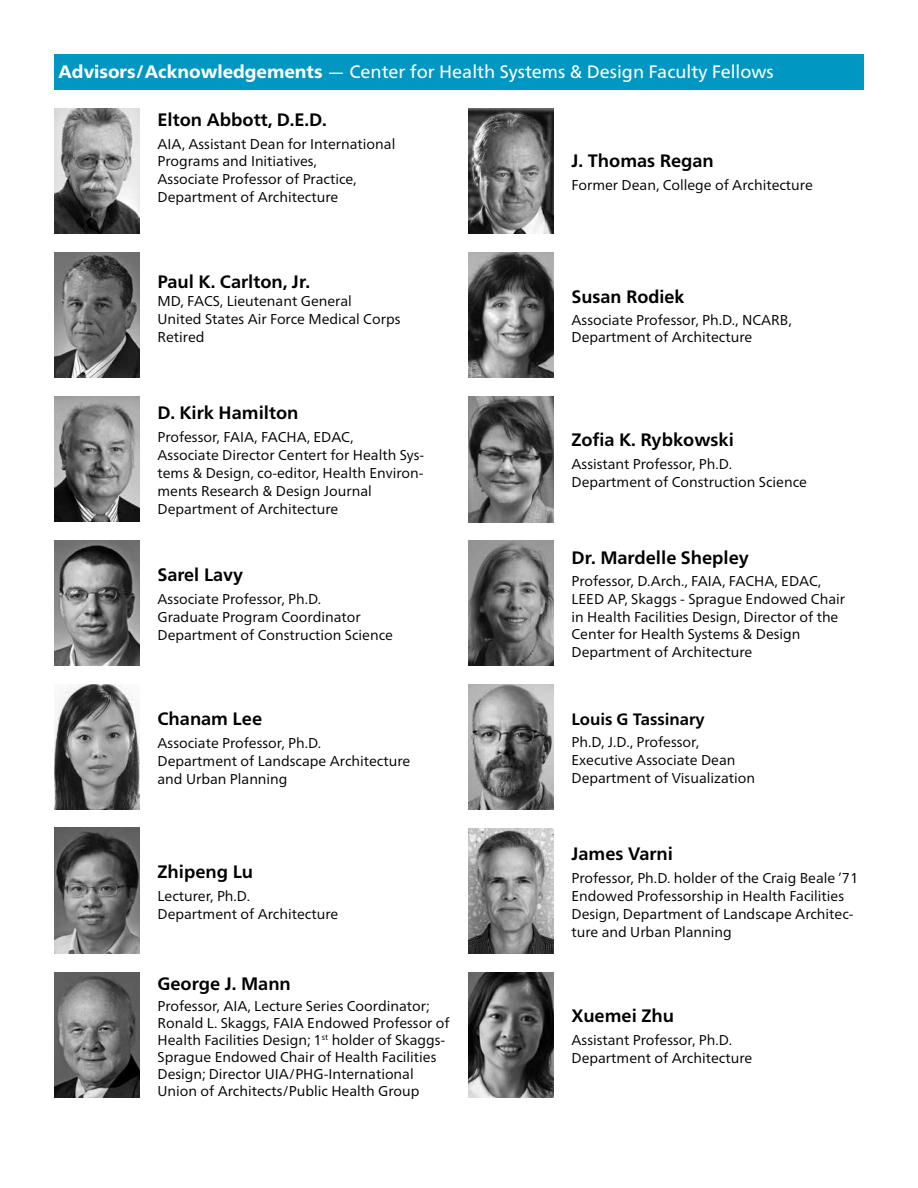
<style>
.page{position:relative;width:918px;height:1188px;background:#fff}
.page>*{position:absolute;margin:0;border:0;box-sizing:border-box;transform-origin:0 0}
.t1{font:700 18px "Frutiger Neue LT Pro";color:#000}
.t2{font:18px "Frutiger Neue LT Pro";color:#fff}
.t3{font:700 18px "Frutiger LT Std";color:#000}
.t4{font:700 16.5px "Frutiger Neue LT Pro";color:#000}
.t5{font:14.25px/18px "Frutiger Neue LT Pro";color:#000}
.s1{font-weight:800}
</style>
<div class="page">
<img style="left:54px;top:396px;width:86px;height:126px">
<img style="left:54px;top:540px;width:86px;height:126px">
<img style="left:54px;top:684px;width:86px;height:126px">
<img style="left:54px;top:828px;width:86px;height:126px">
<img style="left:468px;top:252px;width:86px;height:126px">
<img style="left:468px;top:828px;width:86px;height:126px">
<img style="left:468px;top:972px;width:86px;height:126px">
<img style="left:468px;top:396px;width:85px;height:126px">
<img style="left:54px;top:108px;width:86px;height:126px">
<img style="left:468px;top:684px;width:86px;height:126px">
<img style="left:54px;top:252px;width:86px;height:126px">
<img style="left:54px;top:972px;width:86px;height:126px">
<img style="left:468px;top:108px;width:86px;height:126px">
<div style="left:54px;top:54px;width:810px;height:36px;background:#0098c3"></div>
<img style="left:468px;top:540px;width:86px;height:126px">
<p class="t2" style="left:58px;top:61px;width:717px"><span class="s1">Advisors/Acknowledgements</span> — Center for Health Systems &amp; Design Faculty Fellows</p>
<p class="t1" style="left:158px;top:109px;width:171px">Elton Abbott, D.E.D.</p>
<p class="t5" style="left:158px;top:134px;width:239px">AIA, Assistant Dean for International<br>Programs and Initiatives,<br>Associate Professor of Practice,<br>Department of Architecture</p>
<p class="t1" style="left:158px;top:271px;width:154px">Paul K. Carlton, Jr.</p>
<p class="t5" style="left:158px;top:292px;width:244px">MD, FACS, Lieutenant General<br>United States Air Force Medical Corps<br>Retired</p>
<p class="t1" style="left:158px;top:402px;width:142px">D. Kirk Hamilton</p>
<p class="t5" style="left:158px;top:428px;width:268px">Professor, FAIA, FACHA, EDAC,<br>Associate Director Centert for Health Sys&shy;tems &amp; Design, co-editor, Health Environ&shy;ments Research &amp; Design Journal Department of Architecture</p>
<p class="t3" style="left:158px;top:564px;width:87px">Sarel Lavy</p>
<p class="t5" style="left:158px;top:590px;width:237px">Associate Professor, Ph.D.<br>Graduate Program Coordinator<br>Department of Construction Science</p>
<p class="t1" style="left:158px;top:708px;width:106px">Chanam Lee</p>
<p class="t5" style="left:158px;top:734px;width:254px">Associate Professor, Ph.D.<br>Department of Landscape Architecture and Urban Planning</p>
<p class="t1" style="left:158px;top:861px;width:97px">Zhipeng Lu</p>
<p class="t5" style="left:158px;top:887px;width:182px">Lecturer, Ph.D.<br>Department of Architecture</p>
<p class="t1" style="left:158px;top:973px;width:135px">George J. Mann</p>
<p class="t5" style="left:157px;top:997px;width:294px;line-height:17px">Professor, AIA, Lecture Series Coordinator; Ronald L. Skaggs, FAIA Endowed Professor of Health Facilities Design; 1<sup>st</sup> holder of Skaggs-Sprague Endowed Chair of Health Facilities Design; Director UIA/PHG-International Union of Architects/Public Health Group</p>
<p class="t1" style="left:572px;top:150px;width:144px">J. Thomas Regan</p>
<p class="t5" style="left:572px;top:176px;width:243px">Former Dean, College of Architecture</p>
<p class="t3" style="left:572px;top:286px;width:115px">Susan Rodiek</p>
<p class="t5" style="left:572px;top:311px;width:222px;line-height:17.1px">Associate Professor, Ph.D., NCARB,<br>Department of Architecture</p>
<p class="t1" style="left:572px;top:429px;width:164px">Zofia K. Rybkowski</p>
<p class="t5" style="left:572px;top:455px;width:237px">Assistant Professor, Ph.D.<br>Department of Construction Science</p>
<p class="t1" style="left:572px;top:547px;width:179px">Dr. Mardelle Shepley</p>
<p class="t5" style="left:572px;top:572px;width:275px">Professor, D.Arch., FAIA, FACHA, EDAC, LEED AP, Skaggs - Sprague Endowed Chair in Health Facilities Design, Director of the Center for Health Systems &amp; Design Department of Architecture</p>
<p class="t4" style="left:572px;top:709px;width:135px">Louis G Tassinary</p>
<p class="t5" style="left:572px;top:733px;width:185px">Ph.D, J.D., Professor,<br>Executive Associate Dean<br>Department of Visualization</p>
<p class="t1" style="left:572px;top:843px;width:103px">James Varni</p>
<p class="t5" style="left:572px;top:869px;width:288px">Professor, Ph.D. holder of the Craig Beale ’71<br>Endowed Professorship in Health Facilities Design, Department of Landscape Architec&shy;ture and Urban Planning</p>
<p class="t1" style="left:572px;top:1005px;width:104px">Xuemei Zhu</p>
<p class="t5" style="left:572px;top:1031px;width:182px">Assistant Professor, Ph.D.<br>Department of Architecture</p>
</div>
